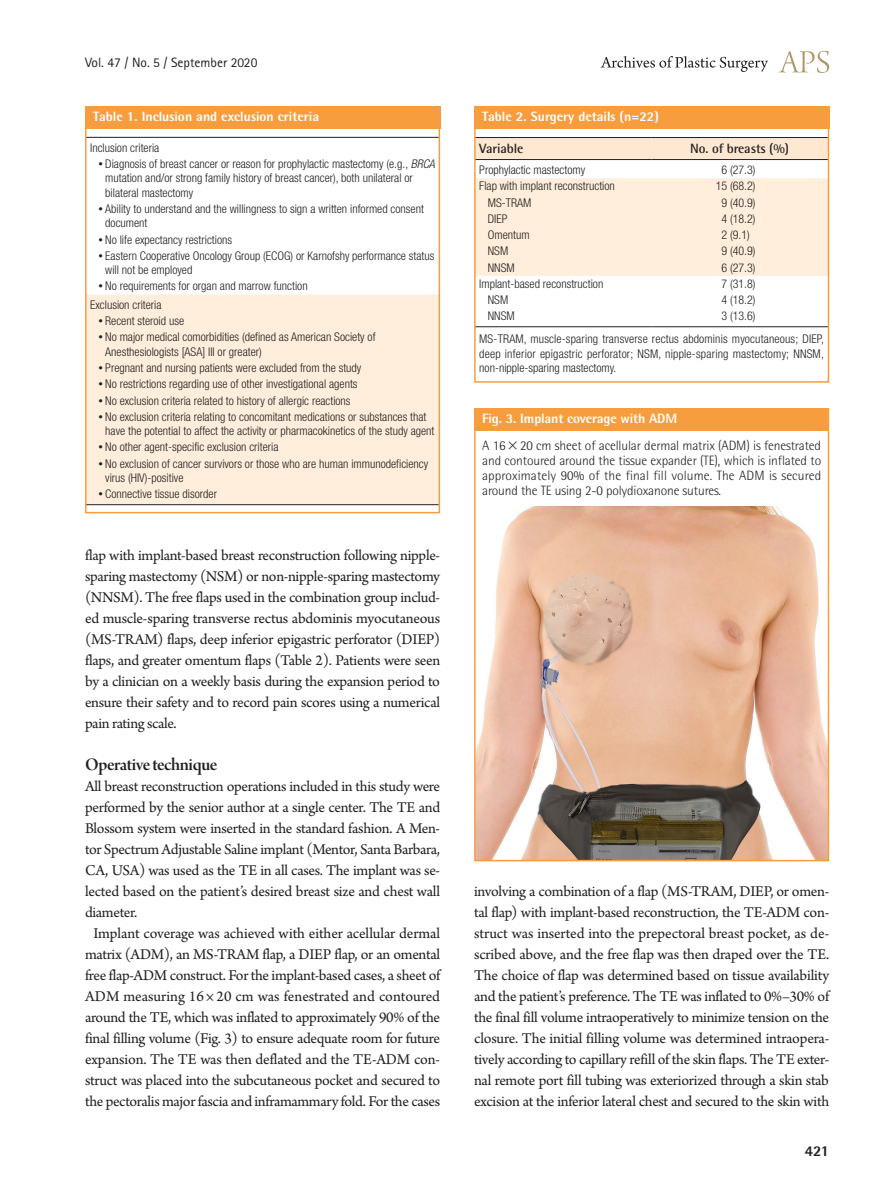
<style>
.page{position:relative;width:893px;height:1191px;background:#fff}
.page>*{position:absolute;margin:0;border:0;box-sizing:border-box;transform-origin:0 0}
.중제목{font:18.75px "Arno Pro Smbd Display";letter-spacing:-.02em;color:#231f20}
.본문{font:15.75px/21px "Arno Pro";letter-spacing:-.02em;color:#231f20;text-align:justify}
.본문_0{font:15.75px/21px "Arno Pro";letter-spacing:-.02em;color:#231f20;text-align:justify}
.t1{font:800 15px "Rotis Semi Sans Std";color:#231f20}
.그림설명{font:300 13.5px/15px "Rotis Semi Sans Std";letter-spacing:-.01em;color:#231f20;text-align:justify}
.표그림제목{font:800 13.5px "Rotis Semi Sans Std";color:#fff}
.t2{font:13.5px "Rotis Sans Serif Std";color:#231f20}
.표열제목{font:700 13.5px "Rotis Semi Sans Std";letter-spacing:-.01em;color:#231f20}
.표본문{font:300 condensed 12px/14.4px "Helvetica Neue LT Std";color:#231f20}
.s1{font-size:9px}
.s2{font-style:italic}
.s3{font-family:"Dotum";font-weight:400}
</style>
<div class="page">
<svg style="left:779px;top:51px;width:50px;height:22px"></svg>
<svg style="left:601px;top:56px;width:167px;height:16px"></svg>
<div style="left:88px;top:295px;width:349px;height:209px;background:#feeedb"></div>
<hr style="left:86px;top:504px;width:353px;height:1px;background:#231f20">
<hr style="left:86px;top:137px;width:353px;height:1px;background:#231f20">
<div style="left:85px;top:106px;width:355px;height:23px;background:#f89d3d"></div>
<div style="left:85px;top:106px;width:355px;height:407px;border:2px solid #f89d3d"></div>
<svg style="left:477px;top:138px;width:349px;height:138px;background:#fdefde"></svg>
<hr style="left:475px;top:137px;width:176px;height:1px;background:#231f20">
<hr style="left:651px;top:137px;width:177px;height:1px;background:#231f20">
<hr style="left:475px;top:159px;width:176px;height:1px;background:#231f20">
<hr style="left:651px;top:159px;width:177px;height:1px;background:#231f20">
<hr style="left:475px;top:326px;width:176px;height:1px;background:#231f20">
<hr style="left:651px;top:326px;width:177px;height:1px;background:#231f20">
<div style="left:474px;top:106px;width:355px;height:23px;background:#f89d3d"></div>
<div style="left:474px;top:106px;width:355px;height:277px;border:2px solid #f89d3d"></div>
<img style="left:477px;top:507px;width:349px;height:351px">
<div style="left:474px;top:408px;width:354px;height:22px;background:#f89d3d"></div>
<div style="left:474px;top:408px;width:355px;height:453px;border:2px solid #f89d3d"></div>
<p class="t2" style="left:85px;top:54px;width:174px">Vol. 47 / No. 5 / September 2020</p>
<p class="표그림제목" style="left:93px;top:108px;width:228px">Table 1. Inclusion and exclusion criteria</p>
<p class="표본문" style="left:90px;top:140px;width:71px">Inclusion criteria</p>
<p class="표본문" style="left:105px;top:156px;width:331px;text-indent:-7px"><span class="s1">•</span> Diagnosis of breast cancer or reason for prophylactic mastectomy (e.g., <span class="s2">BRCA </span>mutation and/or strong family history of breast cancer), both unilateral or bilateral mastectomy</p>
<p class="표본문" style="left:105px;top:201px;width:320px;text-indent:-7px"><span class="s1">•</span> Ability to understand and the willingness to sign a written informed consent document</p>
<p class="표본문" style="left:99px;top:232px;width:135px"><span class="s1">•</span> No life expectancy restrictions</p>
<p class="표본문" style="left:105px;top:248px;width:331px;text-indent:-7px"><span class="s1">•</span> Eastern Cooperative Oncology Group (ECOG) or Karnofshy performance status will not be employed</p>
<p class="표본문" style="left:99px;top:279px;width:211px"><span class="s1">•</span> No requirements for organ and marrow function</p>
<p class="표본문" style="left:90px;top:297px;width:73px">Exclusion criteria</p>
<p class="표본문" style="left:99px;top:313px;width:87px"><span class="s1">•</span> Recent steroid use</p>
<p class="표본문" style="left:105px;top:330px;width:272px;text-indent:-7px"><span class="s1">•</span> No major medical comorbidities (defined as American Society of<br>Anesthesiologists [ASA] III or greater)</p>
<p class="표본문" style="left:99px;top:360px;width:264px"><span class="s1">•</span> Pregnant and nursing patients were excluded from the study</p>
<p class="표본문" style="left:99px;top:377px;width:260px"><span class="s1">•</span> No restrictions regarding use of other investigational agents</p>
<p class="표본문" style="left:99px;top:393px;width:253px"><span class="s1">•</span> No exclusion criteria related to history of allergic reactions</p>
<p class="표본문" style="left:105px;top:409px;width:331px;text-indent:-7px"><span class="s1">•</span> No exclusion criteria relating to concomitant medications or substances that have the potential to affect the activity or pharmacokinetics of the study agent</p>
<p class="표본문" style="left:99px;top:440px;width:181px"><span class="s1">•</span> No other agent-specific exclusion criteria</p>
<p class="표본문" style="left:105px;top:456px;width:324px;text-indent:-7px"><span class="s1">•</span> No exclusion of cancer survivors or those who are human immunodeficiency virus (HIV)-positive</p>
<p class="표본문" style="left:99px;top:487px;width:120px"><span class="s1">•</span> Connective tissue disorder</p>
<p class="본문" style="left:85px;top:546px;width:357px">flap with implant-based breast reconstruction following nipple&shy;sparing mastectomy (NSM) or non-nipple-sparing mastectomy (NNSM). The free flaps used in the combination group includ&shy;ed muscle-sparing transverse rectus abdominis myocutaneous (MS-TRAM) flaps, deep inferior epigastric perforator (DIEP) flaps, and greater omentum flaps (Table 2). Patients were seen by a clinician on a weekly basis during the expansion period to ensure their safety and to record pain scores using a numerical pain rating scale.</p>
<p class="중제목" style="left:85px;top:754px;width:134px">Operative technique</p>
<p class="본문_0" style="left:85px;top:777px;width:357px">All breast reconstruction operations included in this study were performed by the senior author at a single center. The TE and Blossom system were inserted in the standard fashion. A Men&shy;tor Spectrum Adjustable Saline implant (Mentor, Santa Barbara, CA, USA) was used as the TE in all cases. The implant was se&shy;lected based on the patient’s desired breast size and chest wall diameter.</p>
<p class="본문" style="left:85px;top:924px;width:357px;text-align:center">Implant coverage was achieved with either acellular dermal matrix (ADM), an MS-TRAM flap, a DIEP flap, or an omental free flap-ADM construct. For the implant-based cases, a sheet of ADM measuring 16 × 20 cm was fenestrated and contoured around the TE, which was inflated to approximately 90% of the final filling volume (Fig. 3) to ensure adequate room for future expansion. The TE was then deflated and the TE-ADM con&shy;struct was placed into the subcutaneous pocket and secured to the pectoralis major fascia and inframammary fold. For the cases</p>
<p class="표그림제목" style="left:482px;top:108px;width:178px">Table 2. Surgery details (n=22)</p>
<p class="표열제목" style="left:479px;top:140px;width:46px">Variable</p>
<p class="표열제목" style="left:690px;top:140px;width:100px">No. of breasts (%)</p>
<p class="표본문" style="left:479px;top:163px;width:107px">Prophylactic mastectomy</p>
<p class="표본문" style="left:721px;top:163px;width:36px">6 (27.3)</p>
<p class="표본문" style="left:479px;top:179px;width:137px">Flap with implant reconstruction</p>
<p class="표본문" style="left:716px;top:179px;width:41px">15 (68.2)</p>
<p class="표본문" style="left:488px;top:195px;width:45px">MS-TRAM</p>
<p class="표본문" style="left:721px;top:195px;width:36px">9 (40.9)</p>
<p class="표본문" style="left:488px;top:211px;width:21px">DIEP</p>
<p class="표본문" style="left:721px;top:211px;width:36px">4 (18.2)</p>
<p class="표본문" style="left:488px;top:228px;width:43px">Omentum</p>
<p class="표본문" style="left:721px;top:228px;width:30px">2 (9.1)</p>
<p class="표본문" style="left:488px;top:244px;width:22px">NSM</p>
<p class="표본문" style="left:721px;top:244px;width:36px">9 (40.9)</p>
<p class="표본문" style="left:488px;top:260px;width:28px">NNSM</p>
<p class="표본문" style="left:721px;top:260px;width:36px">6 (27.3)</p>
<p class="표본문" style="left:479px;top:276px;width:126px">Implant-based reconstruction</p>
<p class="표본문" style="left:721px;top:276px;width:36px">7 (31.8)</p>
<p class="표본문" style="left:488px;top:293px;width:22px">NSM</p>
<p class="표본문" style="left:721px;top:293px;width:36px">4 (18.2)</p>
<p class="표본문" style="left:488px;top:309px;width:28px">NNSM</p>
<p class="표본문" style="left:721px;top:309px;width:36px">3 (13.6)</p>
<p class="표본문" style="left:479px;top:332px;width:346px;text-align:justify">MS-TRAM, muscle-sparing transverse rectus abdominis myocutaneous; DIEP, deep inferior epigastric perforator; NSM, nipple-sparing mastectomy; NNSM, non-nipple-sparing mastectomy.</p>
<p class="표그림제목" style="left:482px;top:410px;width:196px">Fig. 3. Implant coverage with ADM</p>
<p class="그림설명" style="left:482px;top:438px;width:340px">A 16<span class="s3">×</span>20 cm sheet of acellular dermal matrix (ADM) is fenestrated and contoured around the tissue expander (TE), which is inflated to approximately 90% of the final fill volume. The ADM is secured around the TE using 2-0 polydioxanone sutures.</p>
<p class="본문" style="left:474px;top:882px;width:357px">involving a combination of a flap (MS-TRAM, DIEP, or omen&shy;tal flap) with implant-based reconstruction, the TE-ADM con&shy;struct was inserted into the prepectoral breast pocket, as de&shy;scribed above, and the free flap was then draped over the TE.<br>The choice of flap was determined based on tissue availability and the patient’s preference. The TE was inflated to 0%–30% of the final fill volume intraoperatively to minimize tension on the closure. The initial filling volume was determined intraopera&shy;tively according to capillary refill of the skin flaps. The TE exter&shy;nal remote port fill tubing was exteriorized through a skin stab excision at the inferior lateral chest and secured to the skin with</p>
<p class="t1" style="left:805px;top:1141px;width:26px">421</p>
</div>
